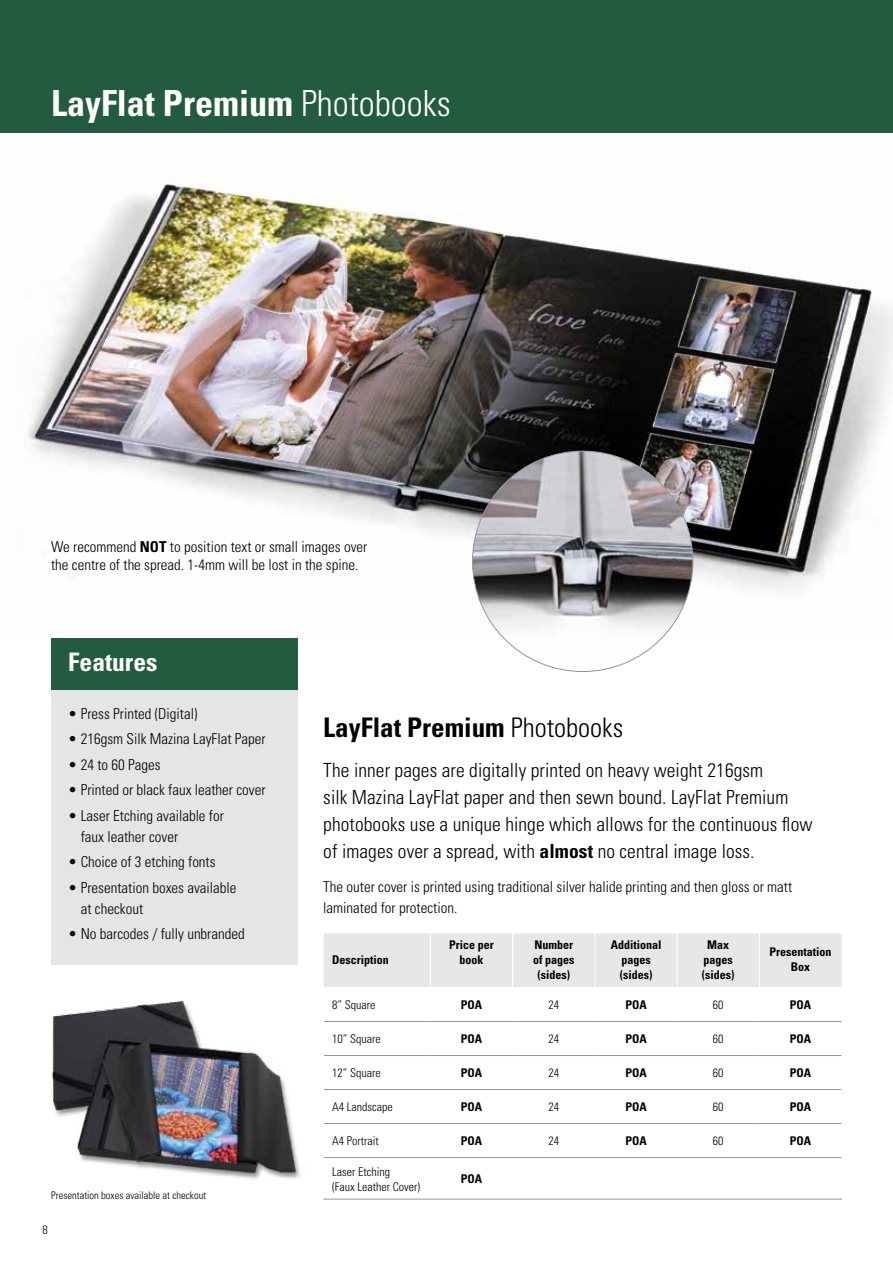
<style>
.page{position:relative;width:893px;height:1263px;background:#fff}
.page>*{position:absolute;margin:0;border:0;box-sizing:border-box;transform-origin:0 0}
.t1{font:700 condensed 36px "Univers";color:#fff}
.t2{font:700 condensed 27px "Univers";color:#000}
.t3{font:700 condensed 25.5px "Univers";color:#fff}
.t4{font:300 condensed 19.5px/27px "Univers";letter-spacing:.005em;color:#000}
.t5{font:300 condensed 15px/21px "Univers";color:#000}
.t6{font:700 condensed 12px/15px "Univers";color:#000;text-align:center}
.t7{font:300 condensed 12px/15px "Univers";color:#000}
.t8{font:300 condensed 10.5px "Univers";color:#000}
.s1{font-weight:300}
.s2{font-weight:700}
</style>
<div class="page">
<img style="left:28px;top:181px;width:865px;height:457px">
<div style="left:0;top:0;width:893px;height:133px;background:#235b40"></div>
<img style="left:49px;top:1000px;width:252px;height:179px">
<div style="left:51px;top:690px;width:247px;height:274px;background:#e3e6e2"></div>
<div style="left:51px;top:638px;width:247px;height:52px;background:#235b40"></div>
<hr style="left:892px;top:0;width:1px;height:133px;background:#1f4388">
<img style="left:472px;top:451px;width:221px;height:220px;border-radius:110px">
<div style="left:324px;top:933px;width:518px;height:54px;background:#e6e7e8"></div>
<svg style="left:324px;top:1198px;width:517px;height:1px"></svg>
<hr style="left:324px;top:1021px;width:106px;height:1px;background:#939598">
<hr style="left:430px;top:1021px;width:83px;height:1px;background:#939598">
<hr style="left:513px;top:1021px;width:82px;height:1px;background:#939598">
<hr style="left:595px;top:1021px;width:82px;height:1px;background:#939598">
<hr style="left:677px;top:1021px;width:82px;height:1px;background:#939598">
<hr style="left:759px;top:1021px;width:82px;height:1px;background:#939598">
<hr style="left:324px;top:1055px;width:106px;height:1px;background:#939598">
<hr style="left:430px;top:1055px;width:83px;height:1px;background:#939598">
<hr style="left:513px;top:1055px;width:82px;height:1px;background:#939598">
<hr style="left:595px;top:1055px;width:82px;height:1px;background:#939598">
<hr style="left:677px;top:1055px;width:82px;height:1px;background:#939598">
<hr style="left:759px;top:1055px;width:82px;height:1px;background:#939598">
<hr style="left:324px;top:1089px;width:106px;height:1px;background:#939598">
<hr style="left:430px;top:1089px;width:83px;height:1px;background:#939598">
<hr style="left:513px;top:1089px;width:82px;height:1px;background:#939598">
<hr style="left:595px;top:1089px;width:82px;height:1px;background:#939598">
<hr style="left:677px;top:1089px;width:82px;height:1px;background:#939598">
<hr style="left:759px;top:1089px;width:82px;height:1px;background:#939598">
<hr style="left:324px;top:1123px;width:106px;height:1px;background:#939598">
<hr style="left:430px;top:1123px;width:83px;height:1px;background:#939598">
<hr style="left:513px;top:1123px;width:82px;height:1px;background:#939598">
<hr style="left:595px;top:1123px;width:82px;height:1px;background:#939598">
<hr style="left:677px;top:1123px;width:82px;height:1px;background:#939598">
<hr style="left:759px;top:1123px;width:82px;height:1px;background:#939598">
<hr style="left:324px;top:1157px;width:106px;height:1px;background:#939598">
<hr style="left:430px;top:1157px;width:83px;height:1px;background:#939598">
<hr style="left:513px;top:1157px;width:82px;height:1px;background:#939598">
<hr style="left:595px;top:1157px;width:82px;height:1px;background:#939598">
<hr style="left:677px;top:1157px;width:82px;height:1px;background:#939598">
<hr style="left:759px;top:1157px;width:82px;height:1px;background:#939598">
<hr style="left:323px;top:1199px;width:107px;height:1px;background:#939598">
<hr style="left:430px;top:1199px;width:83px;height:1px;background:#939598">
<hr style="left:513px;top:1199px;width:82px;height:1px;background:#939598">
<hr style="left:595px;top:1199px;width:82px;height:1px;background:#939598">
<hr style="left:677px;top:1199px;width:82px;height:1px;background:#939598">
<hr style="left:759px;top:1199px;width:83px;height:1px;background:#939598">
<hr style="left:430px;top:933px;width:1px;height:54px;background:#fff">
<hr style="left:512px;top:933px;width:1px;height:54px;background:#fff">
<hr style="left:594px;top:933px;width:1px;height:54px;background:#fff">
<hr style="left:677px;top:933px;width:1px;height:54px;background:#fff">
<hr style="left:759px;top:933px;width:1px;height:54px;background:#fff">
<h1 class="t1" style="left:51px;top:81px;width:401px">LayFlat Premium <span class="s1">Photobooks</span></h1>
<p class="t5" style="left:51px;top:538px;width:318px;line-height:18px">We recommend <span class="s2">NOT</span> to position text or small images over the centre of the spread. 1-4mm will be lost in the spine.</p>
<h3 class="t3" style="left:68px;top:647px;width:91px">Features</h3>
<p class="t5" style="left:68px;top:703px;width:131px">• Press Printed (Digital)</p>
<p class="t5" style="left:68px;top:729px;width:199px">• 216gsm Silk Mazina LayFlat Paper</p>
<p class="t5" style="left:68px;top:754px;width:94px">• 24 to 60 Pages</p>
<p class="t5" style="left:68px;top:780px;width:199px">• Printed or black faux leather cover</p>
<p class="t5" style="left:81px;top:805px;width:145px;text-indent:-12px">• Laser Etching available for faux leather cover</p>
<p class="t5" style="left:68px;top:852px;width:149px">• Choice of 3 etching fonts</p>
<p class="t5" style="left:81px;top:877px;width:157px;text-indent:-12px">• Presentation boxes available at checkout</p>
<p class="t5" style="left:68px;top:924px;width:178px">• No barcodes / fully unbranded</p>
<p class="t8" style="left:51px;top:1189px;width:157px">Presentation boxes available at checkout</p>
<p class="t7" style="left:43px;top:1222px;width:7px">8</p>
<h2 class="t2" style="left:323px;top:711px;width:301px">LayFlat Premium <span class="s1">Photobooks</span></h2>
<p class="t4" style="left:323px;top:756px;width:491px">The inner pages are digitally printed on heavy weight 216gsm<br>silk Mazina LayFlat paper and then sewn bound. LayFlat Premium photobooks use a unique hinge which allows for the continuous flow of images over a spread, with <span class="s2">almost</span> no central image loss.</p>
<p class="t5" style="left:323px;top:876px;width:470px">The outer cover is printed using traditional silver halide printing and then gloss or matt laminated for protection.</p>
<p class="t6" style="left:332px;top:952px;width:58px">Description</p>
<p class="t6" style="left:449px;top:937px;width:46px">Price per book</p>
<p class="t6" style="left:533px;top:937px;width:43px">Number of pages (sides)</p>
<p class="t6" style="left:611px;top:937px;width:52px">Additional pages (sides)</p>
<p class="t6" style="left:702px;top:937px;width:34px">Max pages (sides)</p>
<p class="t6" style="left:769px;top:945px;width:64px">Presentation<br>Box</p>
<p class="t7" style="left:332px;top:997px;width:45px">8” Square</p>
<p class="t6" style="left:461px;top:997px;width:23px">POA</p>
<p class="t7" style="left:548px;top:997px;width:12px">24</p>
<p class="t6" style="left:625px;top:997px;width:23px">POA</p>
<p class="t7" style="left:713px;top:997px;width:12px">60</p>
<p class="t6" style="left:790px;top:997px;width:23px">POA</p>
<p class="t7" style="left:332px;top:1031px;width:50px">10” Square</p>
<p class="t6" style="left:461px;top:1031px;width:23px">POA</p>
<p class="t7" style="left:548px;top:1031px;width:12px">24</p>
<p class="t6" style="left:625px;top:1031px;width:23px">POA</p>
<p class="t7" style="left:713px;top:1031px;width:12px">60</p>
<p class="t6" style="left:790px;top:1031px;width:23px">POA</p>
<p class="t7" style="left:332px;top:1065px;width:50px">12” Square</p>
<p class="t6" style="left:461px;top:1065px;width:23px">POA</p>
<p class="t7" style="left:548px;top:1065px;width:12px">24</p>
<p class="t6" style="left:625px;top:1065px;width:23px">POA</p>
<p class="t7" style="left:713px;top:1065px;width:12px">60</p>
<p class="t6" style="left:790px;top:1065px;width:23px">POA</p>
<p class="t7" style="left:332px;top:1099px;width:62px">A4 Landscape</p>
<p class="t6" style="left:461px;top:1099px;width:23px">POA</p>
<p class="t7" style="left:548px;top:1099px;width:12px">24</p>
<p class="t6" style="left:625px;top:1099px;width:23px">POA</p>
<p class="t7" style="left:713px;top:1099px;width:12px">60</p>
<p class="t6" style="left:790px;top:1099px;width:23px">POA</p>
<p class="t7" style="left:332px;top:1133px;width:48px">A4 Portrait</p>
<p class="t6" style="left:461px;top:1133px;width:23px">POA</p>
<p class="t7" style="left:548px;top:1133px;width:12px">24</p>
<p class="t6" style="left:625px;top:1133px;width:23px">POA</p>
<p class="t7" style="left:713px;top:1133px;width:12px">60</p>
<p class="t6" style="left:790px;top:1133px;width:23px">POA</p>
<p class="t7" style="left:332px;top:1164px;width:89px">Laser Etching<br>(Faux Leather Cover)</p>
<p class="t6" style="left:461px;top:1171px;width:23px">POA</p>
</div>
